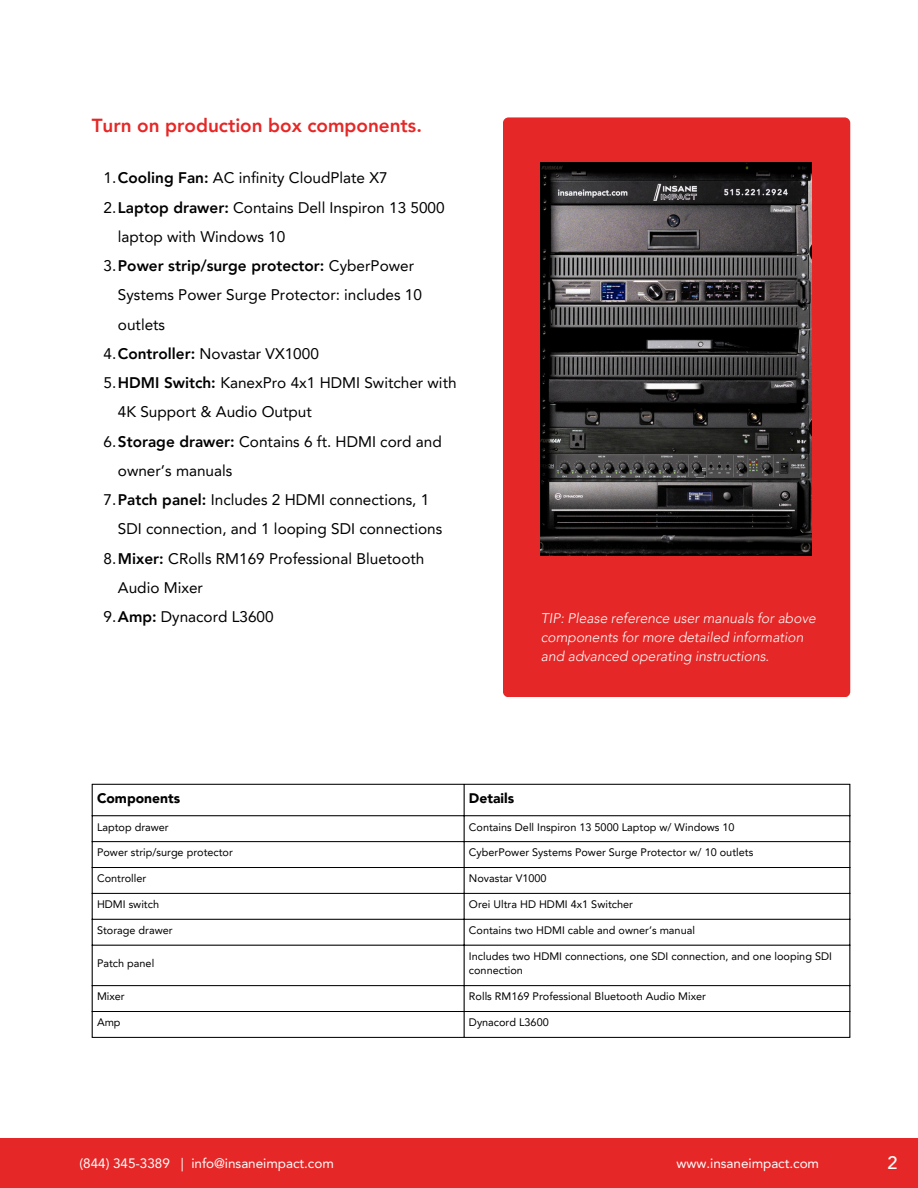
<style>
.page{position:relative;width:918px;height:1188px;background:#fff}
.page>*{position:absolute;margin:0;border:0;box-sizing:border-box;transform-origin:0 0}
.t1{font:800 18.9px "Avenir LT Pro";color:#e52827}
.t2{font:500 18px "Avenir LT Pro";color:#fff}
.t3{font:15.3px/29.2px "Avenir LT Pro";color:#000}
.t4{font:900 13.95px "Avenir LT Pro";color:#000}
.t5{font:italic 300 13.8px/19.2px "Avenir LT Pro";color:#fff}
.t6{font:13.5px "Avenir";letter-spacing:-.005em;color:#fff}
.t7{font:10.95px/14.5px "Avenir LT Pro";color:#000}
.s1{font-weight:800}
</style>
<div class="page">
<div style="left:0;top:1138px;width:918px;height:50px;background:#e52827"></div>
<div style="left:503px;top:117px;width:347px;height:580px;background:#e52827;border-radius:6px"></div>
<hr style="left:92px;top:785px;width:1px;height:252px;background:#000">
<hr style="left:464px;top:785px;width:1px;height:252px;background:#000">
<hr style="left:850px;top:785px;width:1px;height:252px;background:#000">
<hr style="left:92px;top:784px;width:758px;height:1px;background:#000">
<hr style="left:92px;top:815px;width:758px;height:1px;background:#000">
<hr style="left:92px;top:841px;width:758px;height:1px;background:#000">
<hr style="left:92px;top:867px;width:758px;height:1px;background:#000">
<hr style="left:92px;top:893px;width:758px;height:1px;background:#000">
<hr style="left:92px;top:919px;width:758px;height:1px;background:#000">
<hr style="left:92px;top:945px;width:758px;height:1px;background:#000">
<hr style="left:92px;top:985px;width:758px;height:1px;background:#000">
<hr style="left:92px;top:1011px;width:758px;height:1px;background:#000">
<hr style="left:92px;top:1037px;width:758px;height:1px;background:#000">
<img style="left:541px;top:162px;width:271px;height:394px">
<p class="t1" style="left:92px;top:118px;width:332px">Turn on production box components.</p>
<p class="t3" style="left:104px;top:165px;width:286px">1.<span class="s1">Cooling Fan:</span> AC infinity CloudPlate X7</p>
<p class="t3" style="left:118px;top:194px;width:328px;text-indent:-14px">2.<span class="s1">Laptop drawer:</span> Contains Dell Inspiron 13 5000 laptop with Windows 10</p>
<p class="t3" style="left:118px;top:253px;width:306px;text-indent:-14px">3.<span class="s1">Power strip/surge protector:</span> CyberPower<br>Systems Power Surge Protector: includes 10 outlets</p>
<p class="t3" style="left:104px;top:340px;width:217px">4.<span class="s1">Controller:</span> Novastar VX1000</p>
<p class="t3" style="left:118px;top:370px;width:340px;text-indent:-14px">5.<span class="s1">HDMI Switch:</span> KanexPro 4x1 HDMI Switcher with<br>4K Support &amp; Audio Output</p>
<p class="t3" style="left:118px;top:428px;width:325px;text-indent:-14px">6.<span class="s1">Storage drawer:</span> Contains 6 ft. HDMI cord and owner’s manuals</p>
<p class="t3" style="left:118px;top:487px;width:326px;text-indent:-14px">7.<span class="s1">Patch panel:</span> Includes 2 HDMI connections, 1<br>SDI connection, and 1 looping SDI connections</p>
<p class="t3" style="left:118px;top:545px;width:308px;text-indent:-14px">8.<span class="s1">Mixer:</span> CRolls RM169 Professional Bluetooth<br>Audio Mixer</p>
<h2 class="t3" style="left:104px;top:604px;width:172px">9.<span class="s1">Amp:</span> Dynacord L3600</h2>
<p class="t5" style="left:541px;top:610px;width:276px">TIP: Please reference user manuals for above components for more detailed information and advanced operating instructions.</p>
<p class="t4" style="left:97px;top:792px;width:85px">Components</p>
<p class="t4" style="left:469px;top:792px;width:47px">Details</p>
<p class="t7" style="left:97px;top:821px;width:73px">Laptop drawer</p>
<p class="t7" style="left:469px;top:821px;width:267px">Contains Dell Inspiron 13 5000 Laptop w/ Windows 10</p>
<p class="t7" style="left:97px;top:846px;width:137px">Power strip/surge protector</p>
<p class="t7" style="left:469px;top:846px;width:286px">CyberPower Systems Power Surge Protector w/ 10 outlets</p>
<p class="t7" style="left:97px;top:872px;width:51px">Controller</p>
<p class="t7" style="left:469px;top:872px;width:79px">Novastar V1000</p>
<p class="t7" style="left:97px;top:898px;width:64px">HDMI switch</p>
<p class="t7" style="left:469px;top:898px;width:166px">Orei Ultra HD HDMI 4x1 Switcher</p>
<p class="t7" style="left:97px;top:924px;width:77px">Storage drawer</p>
<p class="t7" style="left:469px;top:924px;width:228px">Contains two HDMI cable and owner’s manual</p>
<p class="t7" style="left:97px;top:957px;width:59px">Patch panel</p>
<p class="t7" style="left:469px;top:950px;width:365px">Includes two HDMI connections, one SDI connection, and one looping SDI connection</p>
<p class="t7" style="left:97px;top:990px;width:29px">Mixer</p>
<p class="t7" style="left:469px;top:990px;width:239px">Rolls RM169 Professional Bluetooth Audio Mixer</p>
<p class="t7" style="left:97px;top:1016px;width:25px">Amp</p>
<p class="t7" style="left:469px;top:1016px;width:81px">Dynacord L3600</p>
<p class="t6" style="left:80px;top:1153px;width:256px">(844) 345-3389 | info@insaneimpact.com</p>
<h1 class="t6" style="left:677px;top:1153px;width:144px">www.insaneimpact.com</h1>
<p class="t2" style="left:887px;top:1156px;width:12px">2</p>
</div>
